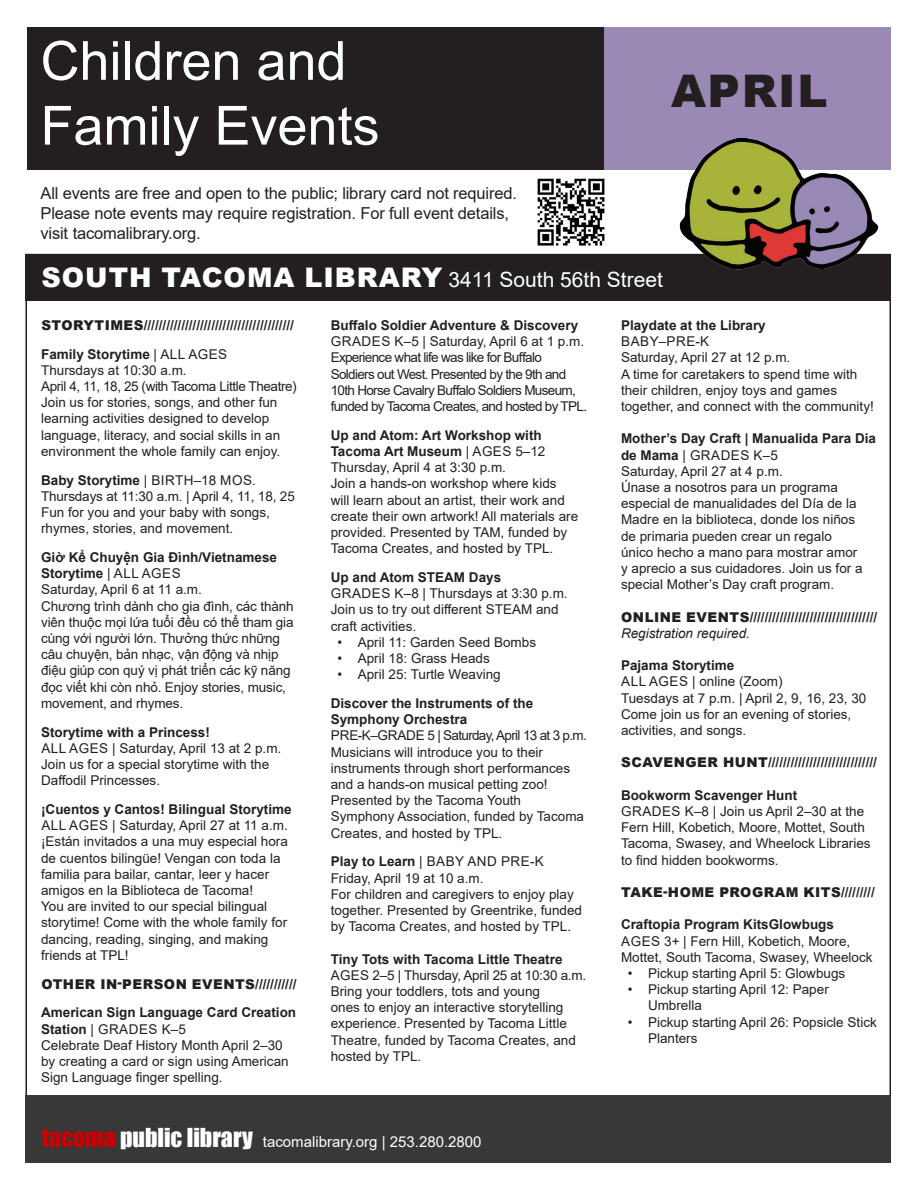
<style>
.page{position:relative;width:918px;height:1188px;background:#fff}
.page>*{position:absolute;margin:0;border:0;box-sizing:border-box;transform-origin:0 0}
.t1{font:54px "Arial";color:#fff}
.t2{font:900 45px "Arial";letter-spacing:.035em;color:#231f20}
.t3{font:21px "Arial";color:#fff}
.t4{font:16.5px/19.8px "Arial";letter-spacing:-.01em;color:#231f20}
.t5{font:15px "Arial";color:#fff}
.t6{font:13.5px/16.2px "Arial";color:#231f20}
.t7{font:700 13.5px/16.2px "Arial";color:#231f20}
.t8{font:900 13.5px "Arial";letter-spacing:.035em;color:#231f20}
.t9{font:13.5px/16.2px "Arial";letter-spacing:-.05em;color:#231f20}
.t10{font:13.5px "Arial";letter-spacing:-.03em;color:#231f20}
.t11{font:13.5px "Arial";letter-spacing:-.02em;color:#231f20}
.t12{font:13.5px "Arial";letter-spacing:.035em;color:#231f20}
.t13{font:italic 13.5px "Arial";color:#231f20}
.s1{font-weight:900;font-size:27px}
.s2{font-weight:400}
.s3{font-weight:700}
.s4{font-family:"Impact";font-size:24px;color:#c00}
.s5{font-family:"Impact";font-size:24px}
</style>
<div class="page">
<div style="left:27px;top:27px;width:577px;height:143px;background:#231f20"></div>
<div style="left:604px;top:27px;width:287px;height:143px;background:#9a89b5"></div>
<div style="left:26px;top:255px;width:865px;height:46px;background:#231f20"></div>
<div style="left:26px;top:1095px;width:865px;height:68px;background:#373837"></div>
<img style="left:537px;top:178px;width:68px;height:68px">
<img style="left:665px;top:138px;width:226px;height:132px">
<p class="t1" style="left:40px;top:24px;width:308px">Children and</p>
<p class="t1" style="left:40px;top:88px;width:341px">Family Events</p>
<p class="t4" style="left:40px;top:184px;width:478px">All events are free and open to the public; library card not required.<br>Please note events may require registration. For full event details, visit tacomalibrary.org.</p>
<p class="t2" style="left:671px;top:58px;width:158px">APRIL</p>
<p class="t3" style="left:41px;top:265px;width:623px"><span class="s1">SOUTH TACOMA LIBRARY</span> 3411 South 56th Street</p>
<p class="t7" style="left:621px;top:317px;width:146px">Playdate at the Library</p>
<p class="t6" style="left:621px;top:333px;width:90px">BABY–PRE-K</p>
<p class="t6" style="left:621px;top:349px;width:171px">Saturday, April 27 at 12 p.m.</p>
<p class="t6" style="left:621px;top:366px;width:254px">A time for caretakers to spend time with their children, enjoy toys and games together, and connect with the community!</p>
<p class="t7" style="left:621px;top:431px;width:257px">Mother’s Day Craft | Manualida Para Dia de Mama <span class="s2">| GRADES K–5</span></p>
<p class="t6" style="left:621px;top:463px;width:163px">Saturday, April 27 at 4 p.m.</p>
<p class="t6" style="left:621px;top:479px;width:243px">Únase a nosotros para un programa especial de manualidades del Día de la Madre en la biblioteca, donde los niños de primaria pueden crear un regalo único hecho a mano para mostrar amor y aprecio a sus cuidadores. Join us for a special Mother’s Day craft program.</p>
<p class="t8" style="left:621px;top:607px;width:258px">ONLINE EVENTS//////////////////////////////////</p>
<p class="t13" style="left:621px;top:624px;width:131px">Registration required.</p>
<p class="t7" style="left:621px;top:657px;width:115px">Pajama Storytime</p>
<p class="t6" style="left:621px;top:673px;width:163px">ALL AGES | online (Zoom)</p>
<p class="t6" style="left:621px;top:690px;width:247px">Tuesdays at 7 p.m. | April 2, 9, 16, 23, 30</p>
<p class="t6" style="left:621px;top:706px;width:232px">Come join us for an evening of stories, activities, and songs.</p>
<p class="t8" style="left:621px;top:753px;width:257px">SCAVENGER HUNT/////////////////////////////</p>
<p class="t7" style="left:621px;top:787px;width:178px">Bookworm Scavenger Hunt</p>
<p class="t6" style="left:621px;top:803px;width:251px">GRADES K–8 | Join us April 2–30 at the Fern Hill, Kobetich, Moore, Mottet, South Tacoma, Swasey, and Wheelock Libraries to find hidden bookworms.</p>
<p class="t8" style="left:621px;top:882px;width:255px">TAKE-HOME PROGRAM KITS/////////</p>
<p class="t7" style="left:621px;top:917px;width:215px">Craftopia Program KitsGlowbugs</p>
<p class="t6" style="left:621px;top:933px;width:253px">AGES 3+ | Fern Hill, Kobetich, Moore,<br>Mottet, South Tacoma, Swasey, Wheelock</p>
<p class="t6" style="left:628px;top:965px;width:219px">• Pickup starting April 5: Glowbugs</p>
<p class="t6" style="left:648px;top:981px;width:182px;text-indent:-20px">• Pickup starting April 12: Paper<br>Umbrella</p>
<p class="t6" style="left:648px;top:1014px;width:230px;text-indent:-20px">• Pickup starting April 26: Popsicle Stick<br>Planters</p>
<p class="t8" style="left:41px;top:315px;width:254px">STORYTIMES////////////////////////////////////////</p>
<p class="t7" style="left:41px;top:346px;width:188px">Family Storytime <span class="s2">| ALL AGES</span></p>
<p class="t6" style="left:41px;top:362px;width:147px">Thursdays at 10:30 a.m.</p>
<p class="t10" style="left:41px;top:377px;width:257px">April 4, 11, 18, 25 (with Tacoma Little Theatre)</p>
<p class="t6" style="left:41px;top:394px;width:241px">Join us for stories, songs, and other fun learning activities designed to develop language, literacy, and social skills in an environment the whole family can enjoy.</p>
<p class="t7" style="left:41px;top:472px;width:216px">Baby Storytime <span class="s2">| BIRTH–18 MOS.</span></p>
<p class="t6" style="left:41px;top:488px;width:255px">Thursdays at 11:30 a.m. | April 4, 11, 18, 25</p>
<p class="t6" style="left:41px;top:504px;width:230px">Fun for you and your baby with songs, rhymes, stories, and movement.</p>
<p class="t7" style="left:41px;top:549px;width:237px">Giờ Kể Chuyện Gia Đình/Vietnamese<br>Storytime <span class="s2">| ALL AGES</span></p>
<p class="t6" style="left:41px;top:581px;width:162px">Saturday, April 6 at 11 a.m.</p>
<p class="t6" style="left:41px;top:598px;width:254px">Chương trình dành cho gia đình, các thành viên thuộc mọi lứa tuổi đều có thể tham gia cùng với người lớn. Thưởng thức những câu chuyện, bản nhạc, vận động và nhịp điệu giúp con quý vị phát triển các kỹ năng đọc viết khi còn nhỏ. Enjoy stories, music, movement, and rhymes.</p>
<p class="t7" style="left:41px;top:724px;width:170px">Storytime with a Princess!</p>
<p class="t6" style="left:41px;top:740px;width:241px">ALL AGES | Saturday, April 13 at 2 p.m.</p>
<p class="t6" style="left:41px;top:756px;width:230px">Join us for a special storytime with the<br>Daffodil Princesses.</p>
<p class="t7" style="left:41px;top:801px;width:252px">¡Cuentos y Cantos! Bilingual Storytime</p>
<p class="t6" style="left:41px;top:817px;width:248px">ALL AGES | Saturday, April 27 at 11 a.m.</p>
<p class="t6" style="left:41px;top:833px;width:248px">¡Están invitados a una muy especial hora de cuentos bilingüe! Vengan con toda la familia para bailar, cantar, leer y hacer amigos en la Biblioteca de Tacoma!</p>
<p class="t6" style="left:41px;top:898px;width:248px">You are invited to our special bilingual storytime! Come with the whole family for dancing, reading, singing, and making friends at TPL!</p>
<p class="t8" style="left:41px;top:974px;width:257px">OTHER IN-PERSON EVENTS///////////</p>
<p class="t7" style="left:41px;top:1005px;width:257px">American Sign Language Card Creation<br>Station <span class="s2">| GRADES K–5</span></p>
<p class="t6" style="left:41px;top:1037px;width:243px">Celebrate Deaf History Month April 2–30</p>
<p class="t6" style="left:41px;top:1053px;width:249px">by creating a card or sign using American<br>Sign Language finger spelling.</p>
<p class="t7" style="left:331px;top:317px;width:249px">Buffalo Soldier Adventure &amp; Discovery</p>
<p class="t6" style="left:331px;top:333px;width:255px">GRADES K–5 | Saturday, April 6 at 1 p.m.</p>
<p class="t9" style="left:331px;top:349px;width:258px">Experience what life was like for Buffalo Soldiers out West. Presented by the 9th and 10th Horse Cavalry Buffalo Soldiers Museum, funded by Tacoma Creates, and hosted by TPL.</p>
<p class="t7" style="left:331px;top:427px;width:216px">Up and Atom: Art Workshop with<br>Tacoma Art Museum <span class="s2">| AGES 5–12</span></p>
<p class="t6" style="left:331px;top:459px;width:177px">Thursday, April 4 at 3:30 p.m.</p>
<p class="t6" style="left:331px;top:475px;width:249px">Join a hands-on workshop where kids will learn about an artist, their work and create their own artwork! All materials are provided. Presented by TAM, funded by Tacoma Creates, and hosted by TPL.</p>
<p class="t7" style="left:331px;top:569px;width:172px">Up and Atom STEAM Days</p>
<p class="t6" style="left:331px;top:585px;width:238px">GRADES K–8 | Thursdays at 3:30 p.m.</p>
<p class="t6" style="left:331px;top:601px;width:229px">Join us to try out different STEAM and craft activities.</p>
<p class="t6" style="left:338px;top:634px;width:200px">• April 11: Garden Seed Bombs</p>
<p class="t6" style="left:338px;top:650px;width:154px">• April 18: Grass Heads</p>
<p class="t6" style="left:338px;top:666px;width:165px">• April 25: Turtle Weaving</p>
<p class="t7" style="left:331px;top:695px;width:204px">Discover the Instruments of the<br>Symphony Orchestra</p>
<p class="t9" style="left:331px;top:727px;width:257px">PRE-K–GRADE 5 | Saturday, April 13 at 3 p.m.</p>
<p class="t6" style="left:331px;top:744px;width:255px">Musicians will introduce you to their instruments through short performances and a hands-on musical petting zoo!<br>Presented by the Tacoma Youth Symphony Association, funded by Tacoma Creates, and hosted by TPL.</p>
<p class="t12" style="left:331px;top:852px;width:215px"><span class="s3">Play to Learn</span> | BABY AND PRE-K</p>
<p class="t6" style="left:331px;top:870px;width:154px">Friday, April 19 at 10 a.m.</p>
<p class="t6" style="left:331px;top:886px;width:253px">For children and caregivers to enjoy play together. Presented by Greentrike, funded by Tacoma Creates, and hosted by TPL.</p>
<p class="t7" style="left:331px;top:951px;width:233px">Tiny Tots with Tacoma Little Theatre</p>
<p class="t11" style="left:331px;top:966px;width:257px">AGES 2–5 | Thursday, April 25 at 10:30 a.m.</p>
<p class="t6" style="left:331px;top:983px;width:247px">Bring your toddlers, tots and young<br>ones to enjoy an interactive storytelling experience. Presented by Tacoma Little Theatre, funded by Tacoma Creates, and hosted by TPL.</p>
<p class="t5" style="left:42px;top:1132px;width:441px"><span class="s4">tacoma</span> <span class="s5">public library</span> tacomalibrary.org | 253.280.2800</p>
</div>
